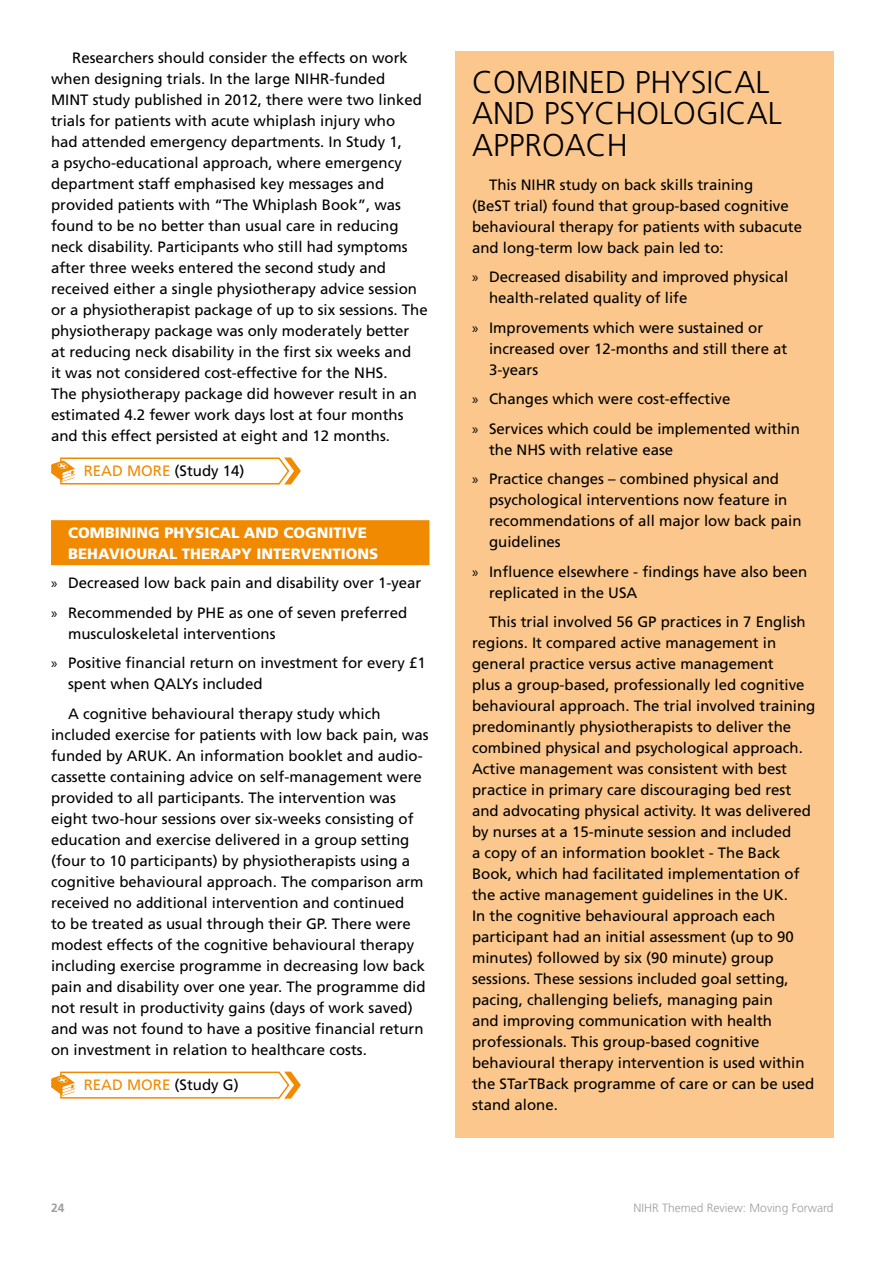
<style>
.page{position:relative;width:893px;height:1263px;background:#fff}
.page>*{position:absolute;margin:0;border:0;box-sizing:border-box;transform-origin:0 0}
.t1{font:300 31.5px/31.5px "Frutiger";color:#000}
.t2{font:15px/21px "Frutiger";color:#000}
.t3{font:900 15px/21px "Frutiger";color:#fff}
.t4{font:15px "Frutiger";color:#f18a00}
.t5{font:300 12px "Frutiger";color:#9d9d9c}
.t6{font:700 12px "Frutiger";color:#9d9d9c}
.s1{color:#f18a00}
.s2{font-family:"Myriad Pro"}
.s3{color:#000}
</style>
<div class="page">
<div style="left:51px;top:520px;width:378px;height:45px;background:#f18a00"></div>
<svg style="left:51px;top:457px;width:250px;height:28px"></svg>
<svg style="left:51px;top:1071px;width:250px;height:28px"></svg>
<div style="left:455px;top:51px;width:378px;height:1086px;background:#fbc78c"></div>
<p class="t2" style="left:51px;top:47px;width:378px;text-indent:21px">Researchers should consider the effects on work when designing trials. In the large NIHR-funded<br>MINT study published in 2012, there were two linked trials for patients with acute whiplash injury who<br>had attended emergency departments. In Study 1,<br>a psycho-educational approach, where emergency department staff emphasised key messages and provided patients with “The Whiplash Book”, was found to be no better than usual care in reducing neck disability. Participants who still had symptoms after three weeks entered the second study and received either a single physiotherapy advice session or a physiotherapist package of up to six sessions. The physiotherapy package was only moderately better<br>at reducing neck disability in the first six weeks and<br>it was not considered cost-effective for the NHS.<br>The physiotherapy package did however result in an estimated 4.2 fewer work days lost at four months and this effect persisted at eight and 12 months.</p>
<p class="t2" style="left:84px;top:460px;width:162px"><span class="s1">READ MORE</span> (Study 14)</p>
<p class="t3" style="left:68px;top:522px;width:312px">COMBINING PHYSICAL AND COGNITIVE<br>BEHAVIOURAL THERAPY INTERVENTIONS</p>
<p class="t2" style="left:51px;top:568px;width:372px;line-height:29.5px"><span class="s2">»</span> Decreased low back pain and disability over 1-year <span class="s2">»</span> Recommended by PHE as one of seven preferred</p>
<p class="t2" style="left:51px;top:619px;width:376px;line-height:29.5px;text-indent:17px">musculoskeletal interventions<br><span class="s2">»</span> Positive financial return on investment for every £1</p>
<p class="t2" style="left:68px;top:669px;width:314px;line-height:29.5px">spent when QALYs included<br>A cognitive behavioural therapy study which</p>
<p class="t2" style="left:51px;top:724px;width:379px">included exercise for patients with low back pain, was funded by ARUK. An information booklet and audio&shy;cassette containing advice on self-management were provided to all participants. The intervention was eight two-hour sessions over six-weeks consisting of education and exercise delivered in a group setting (four to 10 participants) by physiotherapists using a cognitive behavioural approach. The comparison arm received no additional intervention and continued<br>to be treated as usual through their GP. There were modest effects of the cognitive behavioural therapy including exercise programme in decreasing low back pain and disability over one year. The programme did not result in productivity gains (days of work saved) and was not found to have a positive financial return on investment in relation to healthcare costs.</p>
<p class="t4" style="left:84px;top:1076px;width:156px">READ MORE <span class="s3">(Study G)</span></p>
<h1 class="t1" style="left:472px;top:66px;width:311px">COMBINED PHYSICAL<br>AND PSYCHOLOGICAL<br>APPROACH</h1>
<p class="t2" style="left:472px;top:174px;width:332px;text-indent:17px">This NIHR study on back skills training<br>(BeST trial) found that group-based cognitive behavioural therapy for patients with subacute and long-term low back pain led to:</p>
<p class="t2" style="left:489px;top:266px;width:301px;text-indent:-17px"><span class="s2">»</span> Decreased disability and improved physical health-related quality of life</p>
<p class="t2" style="left:489px;top:317px;width:300px;text-indent:-17px"><span class="s2">»</span> Improvements which were sustained or increased over 12-months and still there at<br>3-years</p>
<p class="t2" style="left:472px;top:384px;width:329px;line-height:29.5px"><span class="s2">»</span> Changes which were cost-effective<br><span class="s2">»</span> Services which could be implemented within</p>
<p class="t2" style="left:472px;top:434px;width:309px;line-height:29.5px;text-indent:17px">the NHS with relative ease<br><span class="s2">»</span> Practice changes – combined physical and</p>
<p class="t2" style="left:489px;top:489px;width:314px">psychological interventions now feature in recommendations of all major low back pain guidelines</p>
<p class="t2" style="left:489px;top:561px;width:320px;text-indent:-17px"><span class="s2">»</span> Influence elsewhere - findings have also been replicated in the USA</p>
<p class="t2" style="left:472px;top:611px;width:345px;text-indent:17px">This trial involved 56 GP practices in 7 English regions. It compared active management in general practice versus active management<br>plus a group-based, professionally led cognitive behavioural approach. The trial involved training predominantly physiotherapists to deliver the combined physical and psychological approach.<br>Active management was consistent with best practice in primary care discouraging bed rest and advocating physical activity. It was delivered by nurses at a 15-minute session and included<br>a copy of an information booklet - The Back Book, which had facilitated implementation of the active management guidelines in the UK.<br>In the cognitive behavioural approach each participant had an initial assessment (up to 90 minutes) followed by six (90 minute) group sessions. These sessions included goal setting, pacing, challenging beliefs, managing pain<br>and improving communication with health professionals. This group-based cognitive behavioural therapy intervention is used within the STarTBack programme of care or can be used stand alone.</p>
<p class="t6" style="left:51px;top:1201px;width:15px">24</p>
<p class="t5" style="left:634px;top:1201px;width:201px">NIHR Themed Review: Moving Forward</p>
</div>
